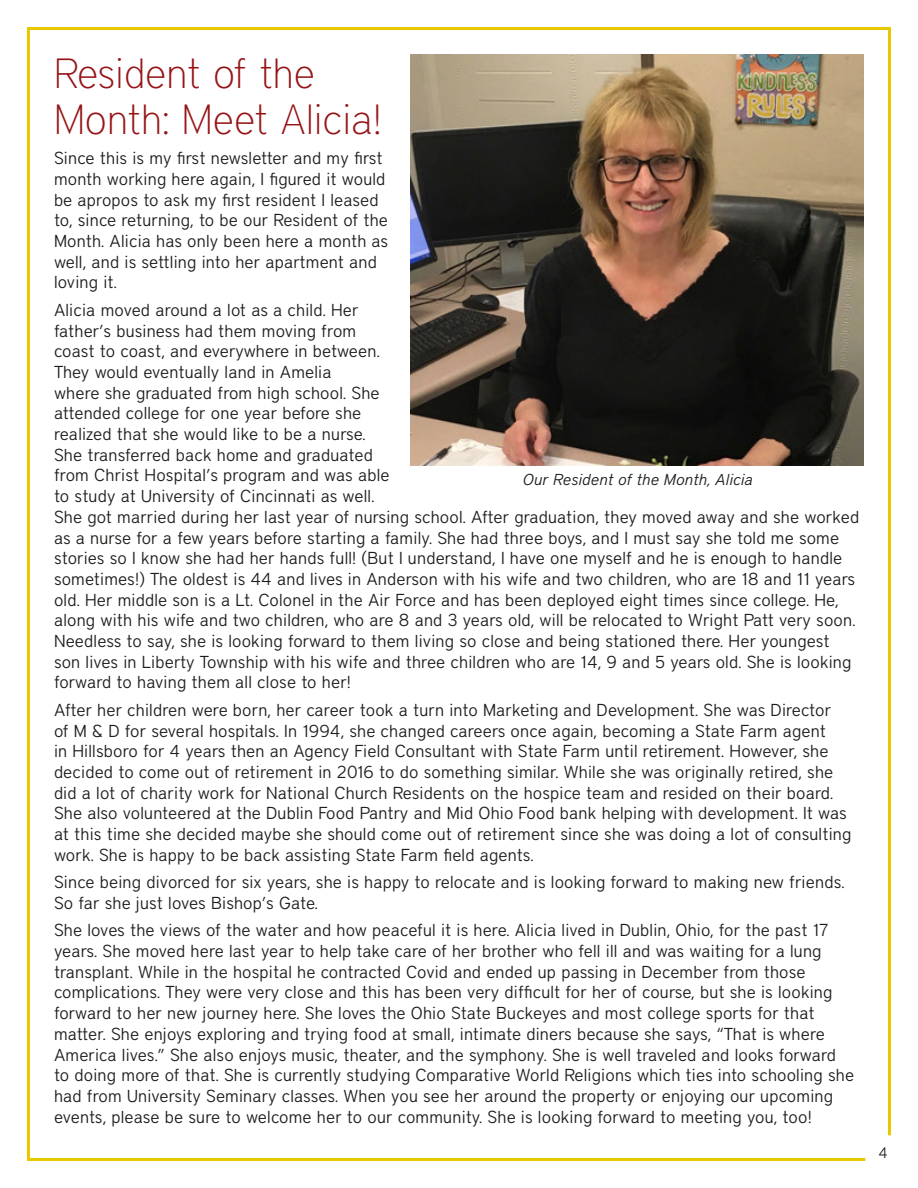
<style>
.page{position:relative;width:918px;height:1188px;background:#fff}
.page>*{position:absolute;margin:0;border:0;box-sizing:border-box;transform-origin:0 0}
.t1{font:100 42px/46.2px "District";color:#961417}
.t2{font:300 17.25px/20.7px "District";letter-spacing:.01em;color:#1d1d1b}
.t3{font:italic 300 15.75px "District";letter-spacing:.01em;color:#1d1d1b}
.t4{font:300 15px "District";color:#1d1d1b}
</style>
<div class="page">
<img style="left:410px;top:54px;width:454px;height:411px">
<h1 class="t1" style="left:54px;top:50px;width:330px">Resident of the<br>Month: Meet Alicia!</h1>
<p class="t2" style="left:54px;top:148px;width:336px">Since this is my first newsletter and my first month working here again, I figured it would be apropos to ask my first resident I leased to, since returning, to be our Resident of the Month. Alicia has only been here a month as well, and is settling into her apartment and loving it.</p>
<p class="t2" style="left:54px;top:299px;width:807px">Alicia moved around a lot as a child. Her<br>father’s business had them moving from<br>coast to coast, and everywhere in between.<br>They would eventually land in Amelia<br>where she graduated from high school. She<br>attended college for one year before she<br>realized that she would like to be a nurse.<br>She transferred back home and graduated<br>from Christ Hospital’s program and was able<br>to study at University of Cincinnati as well.<br>She got married during her last year of nursing school. After graduation, they moved away and she worked as a nurse for a few years before starting a family. She had three boys, and I must say she told me some stories so I know she had her hands full! (But I understand, I have one myself and he is enough to handle sometimes!) The oldest is 44 and lives in Anderson with his wife and two children, who are 18 and 11 years old. Her middle son is a Lt. Colonel in the Air Force and has been deployed eight times since college. He, along with his wife and two children, who are 8 and 3 years old, will be relocated to Wright Patt very soon.<br>Needless to say, she is looking forward to them living so close and being stationed there. Her youngest son lives in Liberty Township with his wife and three children who are 14, 9 and 5 years old. She is looking forward to having them all close to her!</p>
<p class="t2" style="left:54px;top:699px;width:799px">After her children were born, her career took a turn into Marketing and Development. She was Director<br>of M &amp; D for several hospitals. In 1994, she changed careers once again, becoming a State Farm agent<br>in Hillsboro for 4 years then an Agency Field Consultant with State Farm until retirement. However, she decided to come out of retirement in 2016 to do something similar. While she was originally retired, she did a lot of charity work for National Church Residents on the hospice team and resided on their board.<br>She also volunteered at the Dublin Food Pantry and Mid Ohio Food bank helping with development. It was at this time she decided maybe she should come out of retirement since she was doing a lot of consulting work. She is happy to be back assisting State Farm field agents.</p>
<p class="t2" style="left:54px;top:872px;width:792px">Since being divorced for six years, she is happy to relocate and is looking forward to making new friends.<br>So far she just loves Bishop’s Gate.</p>
<p class="t2" style="left:54px;top:920px;width:802px">She loves the views of the water and how peaceful it is here. Alicia lived in Dublin, Ohio, for the past 17 years. She moved here last year to help take care of her brother who fell ill and was waiting for a lung transplant. While in the hospital he contracted Covid and ended up passing in December from those complications. They were very close and this has been very difficult for her of course, but she is looking forward to her new journey here. She loves the Ohio State Buckeyes and most college sports for that matter. She enjoys exploring and trying food at small, intimate diners because she says, “That is where America lives.” She also enjoys music, theater, and the symphony. She is well traveled and looks forward to doing more of that. She is currently studying Comparative World Religions which ties into schooling she had from University Seminary classes. When you see her around the property or enjoying our upcoming events, please be sure to welcome her to our community. She is looking forward to meeting you, too!</p>
<p class="t3" style="left:522px;top:470px;width:232px">Our Resident of the Month, Alicia</p>
<p class="t4" style="left:878px;top:1144px;width:11px">4</p>
</div>
